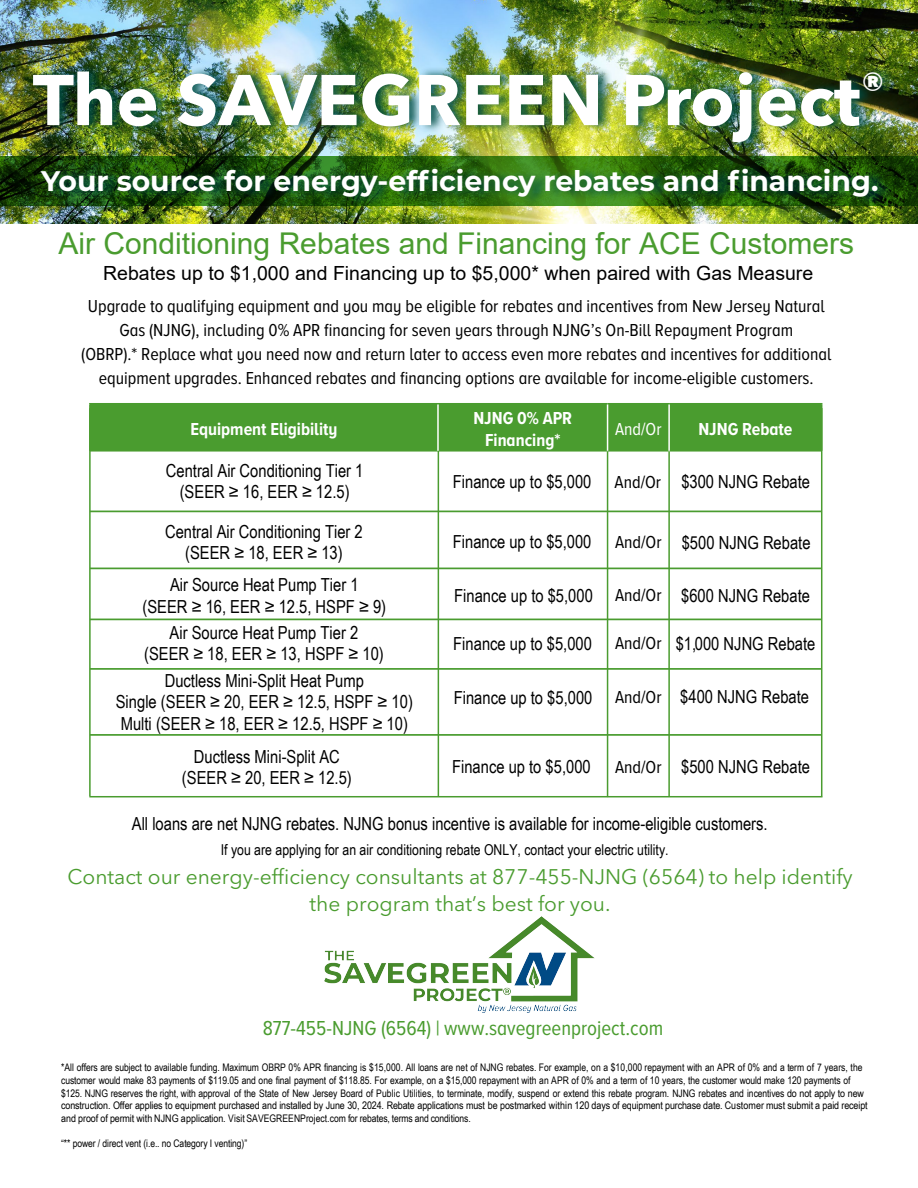
<style>
.page{position:relative;width:918px;height:1188px;background:#fff}
.page>*{position:absolute;margin:0;border:0;box-sizing:border-box;transform-origin:0 0}
.t1{font:700 70.95px "Avenir Next LT Pro";color:#fff}
.t2{font:30px "Arial";color:#4a9c2f}
.t3{font:700 28.35px "Montserrat";color:#fff}
.t4{font:21px/27px "Avenir Next LT Pro";color:#4a9c2f;text-align:center}
.t5{font:21px "Proxima Nova A Cond";color:#4a9c2f}
.t6{font:19.5px "Arial";color:#000}
.t7{font:18px/21.6px "Arial Narrow";color:#000;text-align:center}
.t8{font:18px/24px "Proxima Nova A Cond";color:#000;text-align:center}
.t9{font:700 18px/21.6px "Proxima Nova A Cond";color:#fff;text-align:center}
.t10{font:18px "Proxima Nova A Cond";color:#fff}
.t11{font:15px "Arial Narrow";color:#000}
.t12{font:10.5px/12.6px "Arial Narrow";letter-spacing:-.01em;color:#000}
.s1{font-family:"Proxima Nova A Cond"}
</style>
<div class="page">
<img style="left:0;top:0;width:918px;height:224px">
<svg style="left:0;top:156px;width:918px;height:50px;background:#1e4d08"></svg>
<div style="left:43px;top:164px;width:852px;height:43px;background:#004d44;opacity:.83"></div>
<div style="left:32px;top:64px;width:865px;height:87px;background:#004d44;opacity:.87"></div>
<div style="left:91px;top:404px;width:730px;height:48px;background:#4a9c2f"></div>
<svg style="left:89px;top:408px;width:3px;height:388px"></svg>
<hr style="left:606px;top:451px;width:3px;height:346px;background:#4a9c2f">
<svg style="left:668px;top:452px;width:2px;height:344px"></svg>
<svg style="left:820px;top:408px;width:3px;height:388px"></svg>
<hr style="left:90px;top:734px;width:731px;height:2px;background:#4a9c2f">
<hr style="left:89px;top:796px;width:734px;height:2px;background:#4a9c2f">
<hr style="left:89px;top:403px;width:349px;height:1px;background:#4a9c2f">
<hr style="left:89px;top:404px;width:2px;height:47px;background:#4a9c2f">
<hr style="left:438px;top:403px;width:170px;height:1px;background:#4a9c2f">
<hr style="left:608px;top:403px;width:61px;height:1px;background:#4a9c2f">
<hr style="left:669px;top:403px;width:153px;height:1px;background:#4a9c2f">
<hr style="left:821px;top:404px;width:1px;height:47px;background:#4a9c2f">
<hr style="left:437px;top:404px;width:2px;height:47px;background:#fff">
<hr style="left:607px;top:404px;width:1px;height:47px;background:#fff">
<hr style="left:668px;top:404px;width:2px;height:47px;background:#fff">
<hr style="left:437px;top:451px;width:3px;height:345px;background:#4a9c2f">
<img style="left:325px;top:916px;width:269px;height:96px">
<hr style="left:90px;top:668px;width:731px;height:2px;background:#4a9c2f">
<hr style="left:90px;top:618px;width:731px;height:3px;background:#4a9c2f">
<hr style="left:90px;top:567px;width:731px;height:3px;background:#4a9c2f">
<hr style="left:90px;top:510px;width:731px;height:3px;background:#4a9c2f">
<h1 class="t1" style="left:33px;top:57px;width:854px">The SAVEGREEN Project<sup>®</sup></h1>
<h3 class="t3" style="left:41px;top:160px;width:839px">Your source for energy-efficiency rebates and financing.</h3>
<h2 class="t2" style="left:59px;top:222px;width:797px">Air Conditioning Rebates and Financing for ACE Customers</h2>
<h3 class="t6" style="left:103px;top:260px;width:712px">Rebates up to $1,000 and Financing up to $5,000* when paired with Gas Measure</h3>
<p class="t8" style="left:81px;top:293px;width:752px">Upgrade to qualifying equipment and you may be eligible for rebates and incentives from New Jersey Natural Gas (NJNG), including 0% APR financing for seven years through NJNG’s On-Bill Repayment Program<br>(OBRP).* Replace what you need now and return later to access even more rebates and incentives for additional equipment upgrades. Enhanced rebates and financing options are available for income-eligible customers.</p>
<h3 class="t9" style="left:190px;top:418px;width:149px">Equipment Eligibility</h3>
<h3 class="t9" style="left:473px;top:407px;width:100px">NJNG 0% APR<br>Financing*</h3>
<h3 class="t10" style="left:615px;top:416px;width:48px">And/Or</h3>
<h3 class="t9" style="left:698px;top:418px;width:96px">NJNG Rebate</h3>
<h3 class="t7" style="left:166px;top:459px;width:199px">Central Air Conditioning Tier 1 (SEER ≥ 16, EER ≥ 12.5)</h3>
<h3 class="t7" style="left:453px;top:470px;width:140px">Finance up to $5,000</h3>
<h3 class="t7" style="left:615px;top:470px;width:197px"><span class="s1">And/Or</span> $300 NJNG Rebate</h3>
<h3 class="t7" style="left:165px;top:520px;width:199px">Central Air Conditioning Tier 2 (SEER ≥ 18, EER ≥ 13)</h3>
<h3 class="t7" style="left:453px;top:530px;width:140px">Finance up to $5,000</h3>
<h3 class="t7" style="left:615px;top:531px;width:197px"><span class="s1">And/Or</span> $500 NJNG Rebate</h3>
<h3 class="t7" style="left:142px;top:573px;width:245px">Air Source Heat Pump Tier 1<br>(SEER ≥ 16, EER ≥ 12.5, HSPF ≥ 9)</h3>
<h3 class="t7" style="left:454px;top:584px;width:357px">Finance up to $5,000 <span class="s1">And/Or</span> $600 NJNG Rebate</h3>
<h3 class="t7" style="left:144px;top:621px;width:241px">Air Source Heat Pump Tier 2<br>(SEER ≥ 18, EER ≥ 13, HSPF ≥ 10)</h3>
<h3 class="t7" style="left:453px;top:632px;width:140px">Finance up to $5,000</h3>
<h3 class="t7" style="left:615px;top:632px;width:202px"><span class="s1">And/Or</span> $1,000 NJNG Rebate</h3>
<h3 class="t7" style="left:116px;top:669px;width:299px">Ductless Mini-Split Heat Pump<br>Single (SEER ≥ 20, EER ≥ 12.5, HSPF ≥ 10)<br>Multi (SEER ≥ 18, EER ≥ 12.5, HSPF ≥ 10)</h3>
<h3 class="t7" style="left:454px;top:687px;width:140px">Finance up to $5,000</h3>
<h3 class="t7" style="left:615px;top:686px;width:196px"><span class="s1">And/Or</span> $400 NJNG Rebate</h3>
<h3 class="t7" style="left:182px;top:745px;width:171px">Ductless Mini-Split AC (SEER ≥ 20, EER ≥ 12.5)</h3>
<h3 class="t7" style="left:452px;top:755px;width:140px">Finance up to $5,000</h3>
<h3 class="t7" style="left:615px;top:755px;width:197px"><span class="s1">And/Or</span> $500 NJNG Rebate</h3>
<h3 class="t7" style="left:132px;top:812px;width:637px">All loans are net NJNG rebates. NJNG bonus incentive is available for income-eligible customers.</h3>
<h3 class="t4" style="left:67px;top:863px;width:787px">Contact our energy-efficiency consultants at 877-455-NJNG (6564) to help identify the program that’s best for you.</h3>
<h3 class="t11" style="left:221px;top:838px;width:449px">If you are applying for an air conditioning rebate ONLY, contact your electric utility.</h3>
<h3 class="t5" style="left:263px;top:1013px;width:402px">877-455-NJNG (6564) | www.savegreenproject.com</h3>
<p class="t12" style="left:61px;top:1061px;width:808px">*All offers are subject to available funding. Maximum OBRP 0% APR financing is $15,000. All loans are net of NJNG rebates. For example, on a $10,000 repayment with an APR of 0% and a term of 7 years, the customer would make 83 payments of $119.05 and one final payment of $118.85. For example, on a $15,000 repayment with an APR of 0% and a term of 10 years, the customer would make 120 payments of $125. NJNG reserves the right, with approval of the State of New Jersey Board of Public Utilities, to terminate, modify, suspend or extend this rebate program. NJNG rebates and incentives do not apply to new construction. Offer applies to equipment purchased and installed by June 30, 2024. Rebate applications must be postmarked within 120 days of equipment purchase date. Customer must submit a paid receipt and proof of permit with NJNG application. Visit SAVEGREENProject.com for rebates, terms and conditions.</p>
<p class="t12" style="left:61px;top:1137px;width:188px">“** power / direct vent (i.e.. no Category I venting)”</p>
</div>
